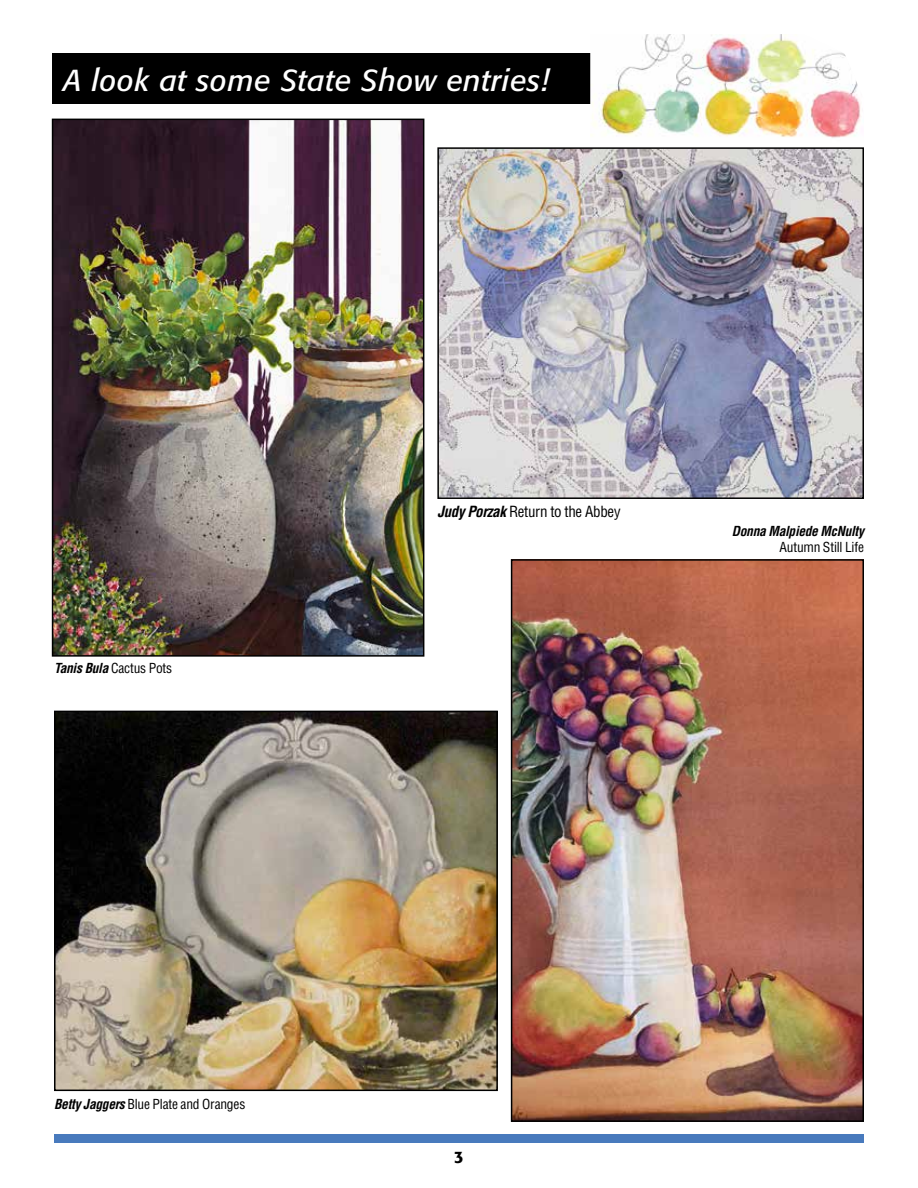
<style>
.page{position:relative;width:918px;height:1188px;background:#fff}
.page>*{position:absolute;margin:0;border:0;box-sizing:border-box;transform-origin:0 0}
.t1{font:italic 30px "Formata";letter-spacing:.02em;color:#fff}
.t2{font:500 16.5px "Formata";color:#000}
.t3{font:condensed 15px "Helvetica";letter-spacing:-.02em;color:#000}
.t4{font:condensed 13.5px "Helvetica";letter-spacing:-.015em;color:#000}
.t5{font:italic 700 condensed 13.5px "Helvetica";letter-spacing:-.02em;color:#000}
.s1{font-weight:700;font-style:italic}
</style>
<div class="page">
<div style="left:54px;top:1134px;width:810px;height:9px;background:#487abd"></div>
<div style="left:52px;top:53px;width:563px;height:51px;background:#000"></div>
<img style="left:590px;top:34px;width:271px;height:104px">
<img style="left:55px;top:122px;width:366px;height:532px">
<div style="left:52px;top:119px;width:372px;height:538px;border:2px solid #000"></div>
<img style="left:514px;top:562px;width:347px;height:557px">
<div style="left:511px;top:559px;width:353px;height:563px;border:2px solid #000"></div>
<img style="left:57px;top:714px;width:438px;height:374px">
<div style="left:54px;top:711px;width:444px;height:380px;border:2px solid #000"></div>
<img style="left:440px;top:150px;width:421px;height:346px">
<div style="left:437px;top:147px;width:427px;height:352px;border:2px solid #000"></div>
<h1 class="t1" style="left:64px;top:62px;width:487px">A look at some State Show entries!</h1>
<p class="t4" style="left:54px;top:659px;width:120px"><span class="s1">Tanis Bula</span> Cactus Pots</p>
<p class="t3" style="left:437px;top:502px;width:185px"><span class="s1">Judy Porzak</span> Return to the Abbey</p>
<p class="t5" style="left:732px;top:523px;width:134px">Donna Malpiede McNulty</p>
<p class="t4" style="left:780px;top:539px;width:86px">Autumn Still Life</p>
<p class="t4" style="left:54px;top:1096px;width:193px"><span class="s1">Betty Jaggers</span> Blue Plate and Oranges</p>
<p class="t2" style="left:454px;top:1147px;width:11px">3</p>
</div>
